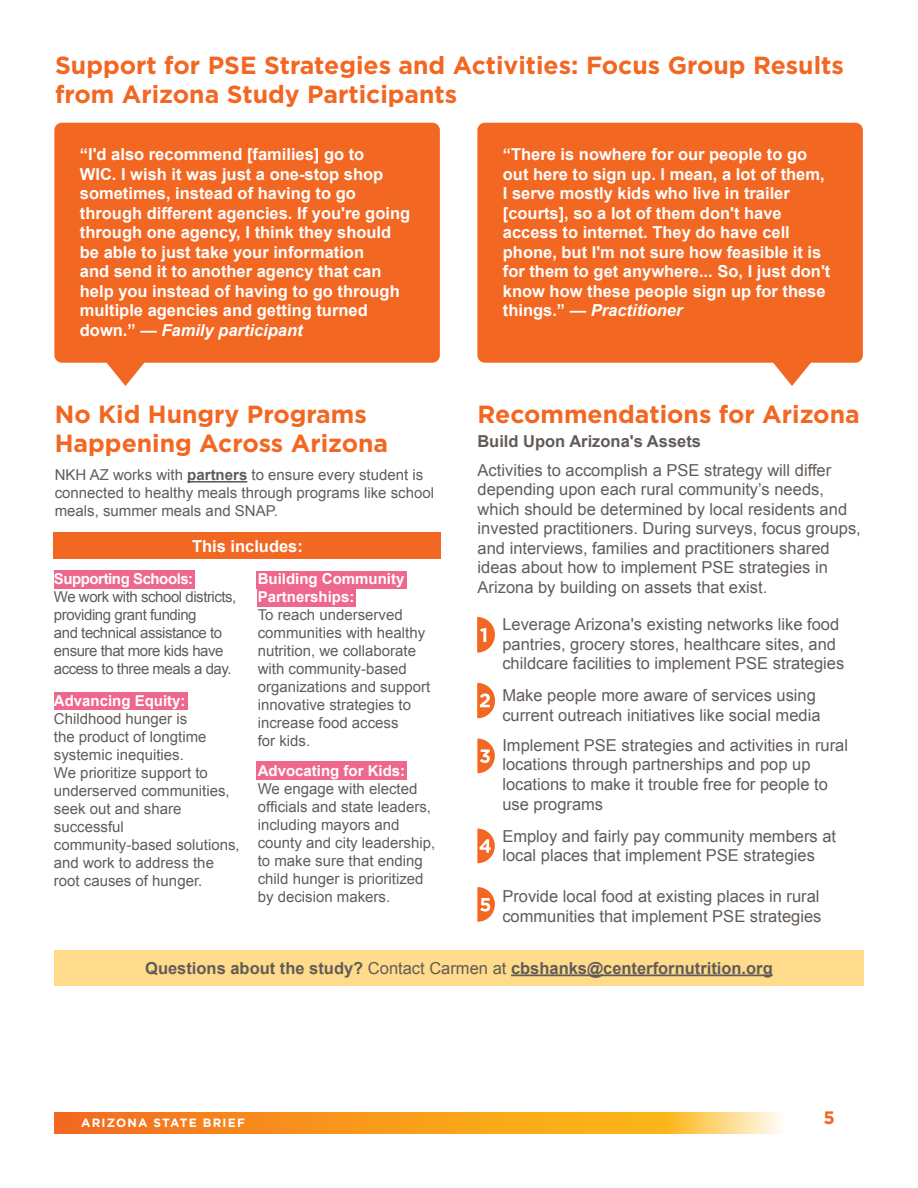
<style>
.page{position:relative;width:918px;height:1188px;background:#fff}
.page>*{position:absolute;margin:0;border:0;box-sizing:border-box;transform-origin:0 0}
.t1{font:700 24.75px/29.7px "Gotham";color:#f26722}
.t2{font:700 18px "Gotham";color:#f26722}
.t3{font:16.5px/19.5px "Arial";color:#625c58}
.t4{font:700 16.5px/19.5px "Arial";color:#fff}
.t5{font:700 16.5px "Arial";color:#625c58}
.t6{font:15px/18px "Arial";color:#625c58}
.t7{font:15px/18px "Arial";letter-spacing:-.03em;color:#625c58}
.t8{font:700 15px/18px "Arial";color:#fff}
.t9{font:700 15px "Arial";letter-spacing:-.03em;color:#fff}
.t10{font:700 12px "Gotham";letter-spacing:.1em;color:#fff}
.s1{font-style:italic}
.s2{font-weight:700}
.s3{font-weight:400}
</style>
<div class="page">
<svg style="left:54px;top:1112px;width:727px;height:22px;background:#f9a02c"></svg>
<div style="left:257px;top:761px;width:150px;height:19px;background:#ee688e"></div>
<div style="left:54px;top:692px;width:134px;height:18px;background:#ee688e"></div>
<div style="left:257px;top:589px;width:99px;height:17px;background:#ee688e"></div>
<div style="left:257px;top:571px;width:150px;height:18px;background:#ee688e"></div>
<div style="left:54px;top:570px;width:140px;height:19px;background:#ee688e"></div>
<div style="left:54px;top:123px;width:386px;height:240px;background:#f26722;border-radius:8px"></div>
<div style="left:477px;top:123px;width:386px;height:240px;background:#f26722;border-radius:8px"></div>
<svg style="left:98px;top:362px;width:55px;height:24px"></svg>
<div style="left:54px;top:950px;width:810px;height:35px;background:#fedc8b"></div>
<hr style="left:511px;top:974px;width:262px;height:2px;background:#625c58">
<svg style="left:765px;top:362px;width:54px;height:24px"></svg>
<hr style="left:187px;top:481px;width:60px;height:2px;background:#625c58">
<div style="left:54px;top:533px;width:387px;height:26px;background:#f26722"></div>
<svg style="left:477px;top:617px;width:18px;height:36px"></svg>
<svg style="left:477px;top:683px;width:18px;height:35px"></svg>
<svg style="left:478px;top:739px;width:17px;height:34px"></svg>
<svg style="left:478px;top:829px;width:17px;height:34px"></svg>
<svg style="left:478px;top:887px;width:17px;height:35px"></svg>
<h1 class="t1" style="left:55px;top:50px;width:790px">Support for PSE Strategies and Activities: Focus Group Results from Arizona Study Participants</h1>
<p class="t4" style="left:80px;top:145px;width:332px">“I'd also recommend [families] go to<br>WIC. I wish it was just a one-stop shop sometimes, instead of having to go through different agencies. If you're going through one agency, I think they should be able to just take your information<br>and send it to another agency that can help you instead of having to go through multiple agencies and getting turned down.” <span class="s1">— Family participant</span></p>
<p class="t4" style="left:503px;top:145px;width:329px">“There is nowhere for our people to go out here to sign up. I mean, a lot of them, I serve mostly kids who live in trailer [courts], so a lot of them don't have access to internet. They do have cell phone, but I'm not sure how feasible it is for them to get anywhere... So, I just don't know how these people sign up for these things.” <span class="s1">— Practitioner</span></p>
<h1 class="t1" style="left:55px;top:399px;width:314px">No Kid Hungry Programs</h1>
<h1 class="t1" style="left:478px;top:399px;width:384px">Recommendations for Arizona</h1>
<h1 class="t1" style="left:55px;top:428px;width:335px">Happening Across Arizona</h1>
<p class="t5" style="left:477px;top:431px;width:225px">Build Upon Arizona's Assets</p>
<p class="t6" style="left:55px;top:466px;width:381px">NKH AZ works with <span class="s2">partners</span> to ensure every student is connected to healthy meals through programs like school meals, summer meals and SNAP.</p>
<p class="t4" style="left:192px;top:537px;width:112px">This includes:</p>
<p class="t9" style="left:54px;top:569px;width:141px">Supporting Schools:</p>
<p class="t7" style="left:54px;top:588px;width:184px">We work with school districts, providing grant funding<br>and technical assistance to ensure that more kids have access to three meals a day.</p>
<p class="t8" style="left:258px;top:570px;width:148px">Building Community<br>Partnerships:</p>
<p class="t6" style="left:258px;top:606px;width:174px">To reach underserved communities with healthy nutrition, we collaborate with community-based organizations and support innovative strategies to increase food access<br>for kids.</p>
<p class="t8" style="left:54px;top:692px;width:133px">Advancing Equity:</p>
<p class="t6" style="left:54px;top:710px;width:187px">Childhood hunger is<br>the product of longtime systemic inequities.<br>We prioritize support to underserved communities, seek out and share successful community-based solutions, and work to address the root causes of hunger.</p>
<p class="t8" style="left:258px;top:762px;width:149px">Advocating for Kids:</p>
<p class="t6" style="left:258px;top:780px;width:179px">We engage with elected officials and state leaders, including mayors and county and city leadership, to make sure that ending child hunger is prioritized by decision makers.</p>
<p class="t3" style="left:478px;top:460px;width:385px">Activities to accomplish a PSE strategy will differ depending upon each rural community’s needs, which should be determined by local residents and invested practitioners. During surveys, focus groups, and interviews, families and practitioners shared ideas about how to implement PSE strategies in Arizona by building on assets that exist.</p>
<p class="t3" style="left:502px;top:615px;width:344px">Leverage Arizona's existing networks like food pantries, grocery stores, healthcare sites, and childcare facilities to implement PSE strategies</p>
<p class="t3" style="left:502px;top:686px;width:320px">Make people more aware of services using current outreach initiatives like social media</p>
<p class="t3" style="left:502px;top:736px;width:347px">Implement PSE strategies and activities in rural locations through partnerships and pop up locations to make it trouble free for people to use programs</p>
<p class="t3" style="left:502px;top:827px;width:335px">Employ and fairly pay community members at local places that implement PSE strategies</p>
<p class="t3" style="left:502px;top:887px;width:321px">Provide local food at existing places in rural communities that implement PSE strategies</p>
<p class="t5" style="left:145px;top:957px;width:629px">Questions about the study? <span class="s3">Contact Carmen at</span> cbshanks@centerfornutrition.org</p>
<p class="t10" style="left:81px;top:1115px;width:165px">ARIZONA STATE BRIEF</p>
<p class="t2" style="left:824px;top:1105px;width:13px">5</p>
</div>
